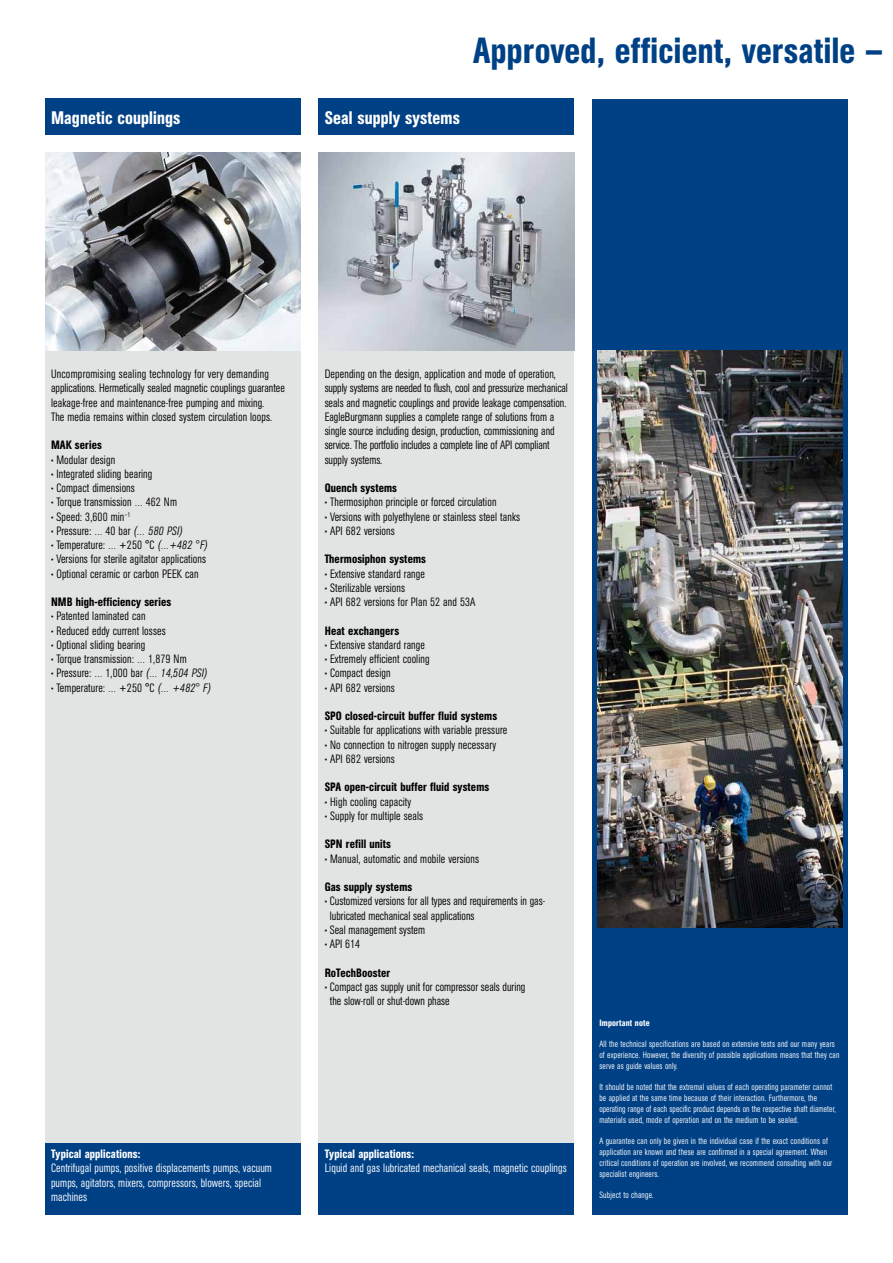
<style>
.page{position:relative;width:893px;height:1263px;background:#fff}
.page>*{position:absolute;margin:0;border:0;box-sizing:border-box;transform-origin:0 0}
.t1{font:500 condensed 36px "AG Book Pro";letter-spacing:.01em;color:#004186}
.t2{font:500 condensed 18px "AG Book Pro";letter-spacing:.01em;color:#fff}
.t3{font:300 condensed 12px/14.2px "AG Book Pro";letter-spacing:.01em;color:#000}
.t4{font:500 condensed 12px "AG Book Pro";letter-spacing:.01em;color:#000}
.t5{font:300 condensed 12px/14.2px "AG Book Pro";letter-spacing:.01em;color:#fff}
.t6{font:500 condensed 12px "AG Book Pro";letter-spacing:.01em;color:#fff}
.t7{font:300 condensed 9px/10.8px "AG Book Pro";letter-spacing:.02em;color:#fff}
.t8{font:500 condensed 9px "AG Book Pro";letter-spacing:.02em;color:#fff}
.s1{font-style:italic}
</style>
<div class="page">
<div style="left:319px;top:99px;width:255px;height:36px;background:#004186"></div>
<div style="left:45px;top:99px;width:256px;height:36px;background:#004186"></div>
<div style="left:45px;top:351px;width:256px;height:792px;background:#e2e3e3"></div>
<div style="left:319px;top:351px;width:255px;height:792px;background:#e2e3e3"></div>
<img style="left:45px;top:153px;width:256px;height:198px">
<img style="left:319px;top:153px;width:255px;height:198px">
<div style="left:45px;top:1143px;width:256px;height:72px;background:#004186"></div>
<div style="left:319px;top:1143px;width:255px;height:72px;background:#004186"></div>
<div style="left:592px;top:99px;width:256px;height:1116px;background:#004186"></div>
<img style="left:598px;top:351px;width:244px;height:576px">
<h1 class="t1" style="left:473px;top:27px;width:411px">Approved, efficient, versatile –</h1>
<h2 class="t2" style="left:51px;top:106px;width:131px">Magnetic couplings</h2>
<h2 class="t2" style="left:325px;top:106px;width:137px">Seal supply systems</h2>
<p class="t3" style="left:51px;top:367px;width:235px">Uncompromising sealing technology for very demanding applications. Hermetically sealed magnetic couplings guarantee leakage-free and maintenance-free pumping and mixing.<br>The media remains within closed system circulation loops.</p>
<p class="t4" style="left:51px;top:437px;width:52px">MAK series</p>
<p class="t3" style="left:51px;top:452px;width:66px">• Modular design</p>
<p class="t3" style="left:51px;top:466px;width:103px">• Integrated sliding bearing</p>
<p class="t3" style="left:51px;top:481px;width:85px">• Compact dimensions</p>
<p class="t3" style="left:51px;top:495px;width:128px">• Torque transmission … 462 Nm</p>
<p class="t3" style="left:51px;top:509px;width:81px">• Speed: 3,600 min<sup>–1</sup></p>
<p class="t3" style="left:51px;top:523px;width:133px">• Pressure: … 40 bar <span class="s1">(… 580 PSI)</span></p>
<p class="t3" style="left:51px;top:538px;width:158px">• Temperature: … +250 °C <span class="s1">(…+482 °F)</span></p>
<p class="t3" style="left:51px;top:552px;width:157px">• Versions for sterile agitator applications</p>
<p class="t3" style="left:51px;top:566px;width:149px">• Optional ceramic or carbon PEEK can</p>
<p class="t4" style="left:51px;top:594px;width:122px">NMB high-efficiency series</p>
<p class="t3" style="left:51px;top:609px;width:96px">• Patented laminated can</p>
<p class="t3" style="left:51px;top:623px;width:116px">• Reduced eddy current losses</p>
<p class="t3" style="left:51px;top:637px;width:96px">• Optional sliding bearing</p>
<p class="t3" style="left:51px;top:652px;width:137px">• Torque transmission: … 1,879 Nm</p>
<p class="t3" style="left:51px;top:666px;width:158px">• Pressure: … 1,000 bar <span class="s1">(… 14,504 PSI)</span></p>
<p class="t3" style="left:51px;top:680px;width:161px">• Temperature: … +250 °C <span class="s1">(… +482° F)</span></p>
<p class="t6" style="left:51px;top:1146px;width:91px">Typical applications:</p>
<p class="t5" style="left:51px;top:1161px;width:222px">Centrifugal pumps, positive displacements pumps, vacuum pumps, agitators, mixers, compressors, blowers, special machines</p>
<p class="t3" style="left:325px;top:367px;width:245px">Depending on the design, application and mode of operation, supply systems are needed to flush, cool and pressurize mechanical seals and magnetic couplings and provide leakage compensation.<br>EagleBurgmann supplies a complete range of solutions from a single source including design, production, commissioning and service. The portfolio includes a complete line of API compliant supply systems.</p>
<p class="t4" style="left:325px;top:480px;width:74px">Quench systems</p>
<p class="t3" style="left:325px;top:495px;width:173px">• Thermosiphon principle or forced circulation</p>
<p class="t3" style="left:325px;top:509px;width:197px">• Versions with polyethylene or stainless steel tanks</p>
<p class="t3" style="left:325px;top:523px;width:72px">• API 682 versions</p>
<p class="t4" style="left:325px;top:551px;width:103px">Thermosiphon systems</p>
<p class="t3" style="left:325px;top:566px;width:102px">• Extensive standard range</p>
<p class="t3" style="left:325px;top:580px;width:82px">• Sterilizable versions</p>
<p class="t3" style="left:325px;top:595px;width:152px">• API 682 versions for Plan 52 and 53A</p>
<p class="t4" style="left:325px;top:623px;width:76px">Heat exchangers</p>
<p class="t3" style="left:325px;top:637px;width:102px">• Extensive standard range</p>
<p class="t3" style="left:325px;top:652px;width:107px">• Extremely efficient cooling</p>
<p class="t3" style="left:325px;top:666px;width:67px">• Compact design</p>
<p class="t3" style="left:325px;top:680px;width:72px">• API 682 versions</p>
<p class="t4" style="left:325px;top:708px;width:174px">SPO closed-circuit buffer fluid systems</p>
<p class="t3" style="left:325px;top:723px;width:184px">• Suitable for applications with variable pressure</p>
<p class="t3" style="left:325px;top:737px;width:173px">• No connection to nitrogen supply necessary</p>
<p class="t3" style="left:325px;top:751px;width:72px">• API 682 versions</p>
<p class="t4" style="left:325px;top:779px;width:166px">SPA open-circuit buffer fluid systems</p>
<p class="t3" style="left:325px;top:794px;width:88px">• High cooling capacity</p>
<p class="t3" style="left:325px;top:808px;width:100px">• Supply for multiple seals</p>
<p class="t4" style="left:325px;top:836px;width:68px">SPN refill units</p>
<p class="t3" style="left:325px;top:851px;width:156px">• Manual, automatic and mobile versions</p>
<p class="t4" style="left:325px;top:879px;width:89px">Gas supply systems</p>
<p class="t3" style="left:330px;top:894px;width:217px;text-indent:-5px">• Customized versions for all types and requirements in gas&shy;lubricated mechanical seal applications</p>
<p class="t3" style="left:325px;top:922px;width:102px">• Seal management system</p>
<p class="t3" style="left:325px;top:936px;width:37px">• API 614</p>
<p class="t4" style="left:325px;top:964px;width:67px">RoTechBooster</p>
<p class="t3" style="left:330px;top:979px;width:197px;text-indent:-5px">• Compact gas supply unit for compressor seals during the slow-roll or shut-down phase</p>
<p class="t6" style="left:325px;top:1146px;width:91px">Typical applications:</p>
<p class="t5" style="left:325px;top:1161px;width:244px">Liquid and gas lubricated mechanical seals, magnetic couplings</p>
<p class="t8" style="left:599px;top:1016px;width:52px">Important note</p>
<p class="t7" style="left:599px;top:1038px;width:242px">All the technical specifications are based on extensive tests and our many years of experience. However, the diversity of possible applications means that they can serve as guide values only.</p>
<p class="t7" style="left:599px;top:1082px;width:238px">It should be noted that the extremal values of each operating parameter cannot be applied at the same time because of their interaction. Furthermore, the operating range of each specific product depends on the respective shaft diameter, materials used, mode of operation and on the medium to be sealed.</p>
<p class="t7" style="left:599px;top:1136px;width:234px">A guarantee can only be given in the individual case if the exact conditions of application are known and these are confirmed in a special agreement. When critical conditions of operation are involved, we recommend consulting with our specialist engineers.</p>
<p class="t7" style="left:599px;top:1190px;width:56px">Subject to change.</p>
</div>
